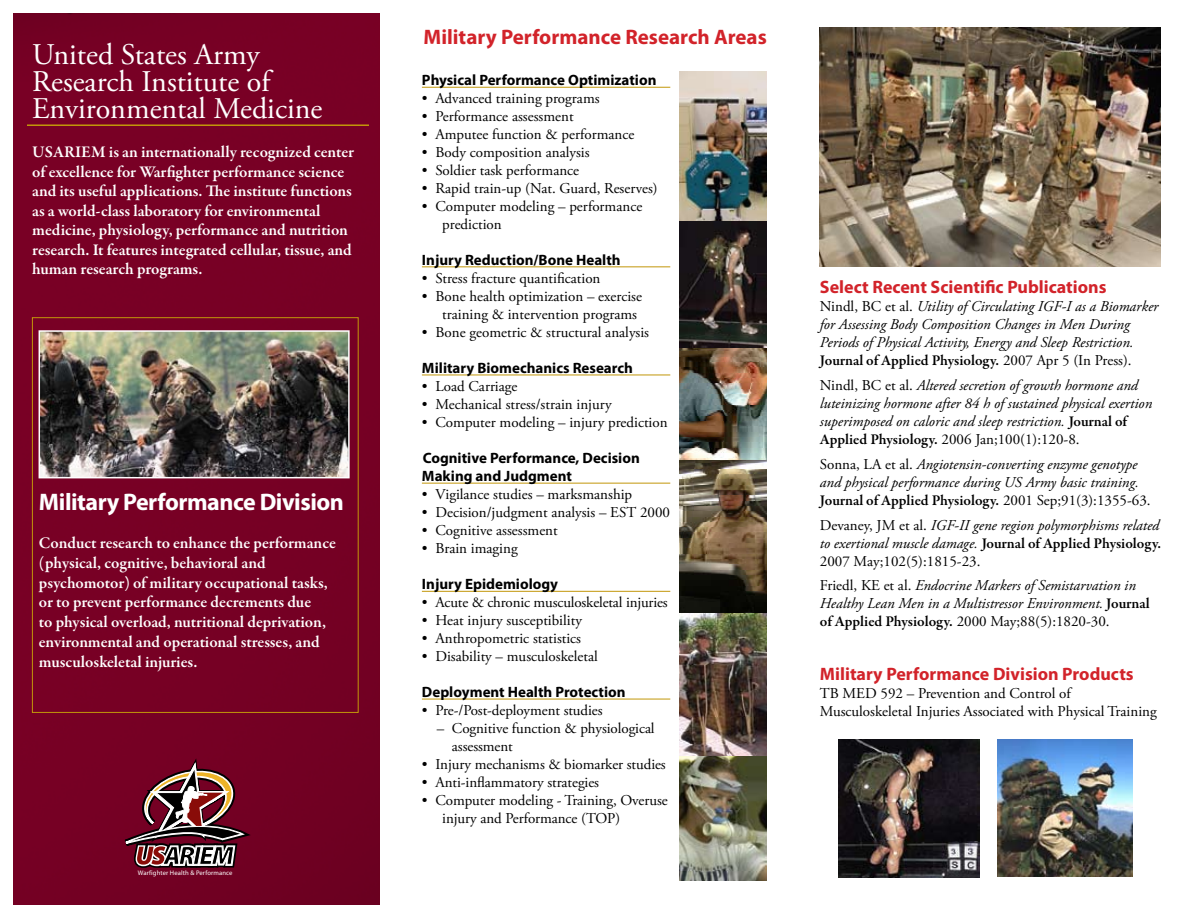
<style>
.page{position:relative;width:1188px;height:918px;background:#fff}
.page>*{position:absolute;margin:0;border:0;box-sizing:border-box;transform-origin:0 0}
.t1{font:30px/27px "Adobe Garamond Pro";color:#fff}
.t2{font:700 24px "Myriad Pro";letter-spacing:-.02em;color:#fff}
.t3{font:700 21px "Myriad Pro";color:#d2232a}
.t4{font:700 18px "Myriad Pro";color:#d2232a}
.t5{font:600 16.5px/19.5px "Garamond Premr Pro";letter-spacing:-.005em;color:#fff}
.t6{font:15px/18px "Adobe Garamond Pro";color:#000}
.t7{font:italic 15px/18px "Adobe Garamond Pro";color:#000}
.t8{font:700 15px/18px "Myriad Pro";color:#000}
.t9{font:600 15px "Garamond Premr Pro";color:#000}
.t10{font:6.6px "Myriad";letter-spacing:.015em;color:#fff}
.s1{font-style:normal}
.s2{font-family:"Adobe Garamond Pro";font-weight:400}
.s3{font-family:"Garamond Premr Pro";font-weight:600;font-style:normal}
.s4{font-family:"Adobe Garamond Pro";font-weight:400;font-style:italic}
.s5{font-style:italic}
</style>
<div class="page">
<hr style="left:422px;top:699px;width:248px;height:1px;background:#c2970a">
<hr style="left:422px;top:591px;width:248px;height:1px;background:#c2970a">
<hr style="left:422px;top:483px;width:248px;height:1px;background:#c2970a">
<hr style="left:422px;top:375px;width:248px;height:1px;background:#c2970a">
<hr style="left:422px;top:266px;width:248px;height:1px;background:#c2970a">
<hr style="left:422px;top:87px;width:248px;height:1px;background:#c2970a">
<div style="left:14px;top:14px;width:365px;height:890px;background:#780024"></div>
<hr style="left:27px;top:124px;width:342px;height:2px;background:#c2970a">
<svg style="left:118px;top:755px;width:144px;height:129px;background:#762a3c"></svg>
<img style="left:819px;top:27px;width:342px;height:239px">
<img style="left:838px;top:740px;width:141px;height:137px">
<img style="left:998px;top:740px;width:134px;height:137px">
<img style="left:680px;top:72px;width:86px;height:150px">
<img style="left:680px;top:348px;width:86px;height:112px">
<img style="left:680px;top:755px;width:86px;height:126px">
<img style="left:680px;top:222px;width:86px;height:126px">
<img style="left:680px;top:460px;width:86px;height:153px">
<img style="left:680px;top:613px;width:86px;height:142px">
<div style="left:32px;top:317px;width:327px;height:396px;border:1px solid #c2970a"></div>
<img style="left:42px;top:333px;width:305px;height:142px">
<div style="left:39px;top:330px;width:311px;height:148px;border:2px solid #fff"></div>
<h1 class="t1" style="left:32px;top:42px;width:292px">United States Army<br>Research Institute of<br>Environmental Medicine</h1>
<p class="t5" style="left:32px;top:142px;width:323px">USARIEM is an internationally recognized center of excellence for Warfighter performance science and its useful applications. The institute functions as a world-class laboratory for environmental medicine, physiology, performance and nutrition research. It features integrated cellular, tissue, and human research programs.</p>
<h2 class="t2" style="left:39px;top:486px;width:306px">Military Performance Division</h2>
<p class="t5" style="left:39px;top:533px;width:299px">Conduct research to enhance the performance (physical, cognitive, behavioral and psychomotor) of military occupational tasks, or to prevent performance decrements due<br>to physical overload, nutritional deprivation, environmental and operational stresses, and musculoskeletal injuries.</p>
<p class="t10" style="left:138px;top:870px;width:96px">Warfighter Health &amp; Performance</p>
<h3 class="t3" style="left:423px;top:23px;width:345px">Military Performance Research Areas</h3>
<p class="t8" style="left:422px;top:70px;width:236px">Physical Performance Optimization</p>
<p class="t6" style="left:422px;top:90px;width:179px">• Advanced training programs</p>
<p class="t6" style="left:422px;top:108px;width:153px">• Performance assessment</p>
<p class="t6" style="left:422px;top:126px;width:214px">• Amputee function &amp; performance</p>
<p class="t6" style="left:422px;top:144px;width:169px">• Body composition analysis</p>
<p class="t6" style="left:422px;top:162px;width:159px">• Soldier task performance</p>
<p class="t6" style="left:422px;top:180px;width:237px">• Rapid train-up (Nat. Guard, Reserves)</p>
<p class="t6" style="left:442px;top:198px;width:202px;text-indent:-20px">• Computer modeling – performance prediction</p>
<p class="t8" style="left:422px;top:250px;width:200px">Injury Reduction/Bone Health</p>
<p class="t6" style="left:422px;top:270px;width:180px">• Stress fracture quantification</p>
<p class="t6" style="left:442px;top:288px;width:201px;text-indent:-20px">• Bone health optimization – exercise training &amp; intervention programs</p>
<p class="t6" style="left:422px;top:324px;width:229px">• Bone geometric &amp; structural analysis</p>
<p class="t8" style="left:422px;top:358px;width:213px">Military Biomechanics Research</p>
<p class="t6" style="left:422px;top:378px;width:97px">• Load Carriage</p>
<p class="t6" style="left:422px;top:396px;width:191px">• Mechanical stress/strain injury</p>
<p class="t6" style="left:422px;top:414px;width:247px">• Computer modeling – injury prediction</p>
<p class="t8" style="left:422px;top:448px;width:219px">Cognitive Performance, Decision<br>Making and Judgment</p>
<p class="t6" style="left:422px;top:486px;width:212px">• Vigilance studies – marksmanship</p>
<p class="t6" style="left:422px;top:504px;width:250px">• Decision/judgment analysis – EST 2000</p>
<p class="t6" style="left:422px;top:522px;width:137px">• Cognitive assessment</p>
<p class="t6" style="left:422px;top:540px;width:97px">• Brain imaging</p>
<p class="t8" style="left:422px;top:574px;width:138px">Injury Epidemiology</p>
<p class="t6" style="left:422px;top:594px;width:247px">• Acute &amp; chronic musculoskeletal injuries</p>
<p class="t6" style="left:422px;top:612px;width:161px">• Heat injury susceptibility</p>
<p class="t6" style="left:422px;top:630px;width:161px">• Anthropometric statistics</p>
<p class="t6" style="left:422px;top:648px;width:177px">• Disability – musculoskeletal</p>
<p class="t8" style="left:422px;top:682px;width:205px">Deployment Health Protection</p>
<p class="t6" style="left:422px;top:702px;width:182px">• Pre-/Post-deployment studies</p>
<p class="t6" style="left:452px;top:720px;width:204px;text-indent:-15px">– Cognitive function &amp; physiological assessment</p>
<p class="t6" style="left:422px;top:756px;width:245px">• Injury mechanisms &amp; biomarker studies</p>
<p class="t6" style="left:422px;top:774px;width:179px">• Anti-inflammatory strategies</p>
<p class="t6" style="left:442px;top:792px;width:227px;text-indent:-20px">• Computer modeling - Training, Overuse injury and Performance (TOP)</p>
<p class="t4" style="left:820px;top:276px;width:288px">Select Recent Scientific Publications</p>
<p class="t7" style="left:820px;top:298px;width:340px"><span class="s1">Nindl, BC et al.</span> Utility of Circulating IGF-I as a Biomarker for Assessing Body Composition Changes in Men During<br>Periods of Physical Activity, Energy and Sleep Restriction.</p>
<p class="t9" style="left:820px;top:352px;width:313px">Journal of Applied Physiology. <span class="s2">2007 Apr 5 (In Press).</span></p>
<p class="t7" style="left:820px;top:377px;width:334px"><span class="s1">Nindl, BC et al.</span> Altered secretion of growth hormone and luteinizing hormone after 84 h of sustained physical exertion superimposed on caloric and sleep restriction. <span class="s3">Journal of Applied Physiology.</span> <span class="s1">2006 Jan;100(1):120-8.</span></p>
<p class="t7" style="left:820px;top:456px;width:320px"><span class="s1">Sonna, LA et al.</span> Angiotensin-converting enzyme genotype and physical performance during US Army basic training.</p>
<p class="t9" style="left:820px;top:491px;width:332px">Journal of Applied Physiology. <span class="s2">2001 Sep;91(3):1355-63.</span></p>
<p class="t7" style="left:820px;top:516px;width:341px"><span class="s1">Devaney, JM et al.</span> IGF-II gene region polymorphisms related</p>
<p class="t9" style="left:820px;top:534px;width:343px"><span class="s4">to exertional muscle damage.</span> Journal of Applied Physiology.</p>
<p class="t6" style="left:820px;top:549px;width:318px;line-height:24.8px">2007 May;102(5):1815-23.<br>Friedl, KE et al. <span class="s5">Endocrine Markers of Semistarvation in</span></p>
<p class="t7" style="left:820px;top:595px;width:331px">Healthy Lean Men in a Multistressor Environment. <span class="s3">Journal of Applied Physiology.</span> <span class="s1">2000 May;88(5):1820-30.</span></p>
<p class="t4" style="left:820px;top:662px;width:315px">Military Performance Division Products</p>
<p class="t6" style="left:820px;top:684px;width:338px">TB MED 592 – Prevention and Control of<br>Musculoskeletal Injuries Associated with Physical Training</p>
</div>
